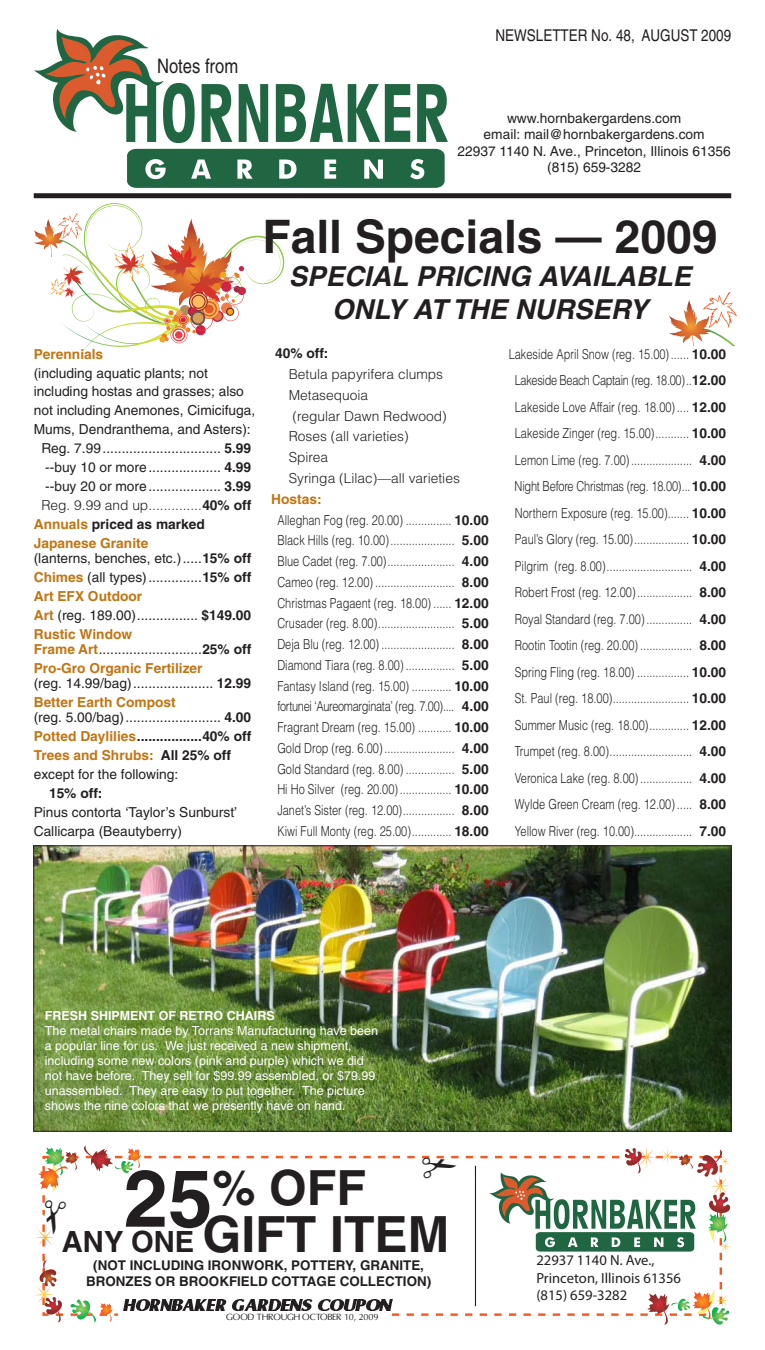
<style>
.page{position:relative;width:765px;height:1350px;background:#fff}
.page>*{position:absolute;margin:0;border:0;box-sizing:border-box;transform-origin:0 0}
.t1{font:700 50px "Helvetica";color:#231f20}
.t2{font:700 48.5px "Helvetica";color:#231f20}
.t3{font:700 46.25px "Helvetica";color:#231f20}
.t4{font:italic 700 27.5px/33px "Helvetica";color:#231f20;text-align:center}
.t5{font:20px "Helvetica";color:#231f20;scale:.83 1}
.t6{font:16.25px "Helvetica";color:#231f20;scale:.83 1}
.t7{font:14.62px/17.5px "Myriad Pro";color:#231f20}
.t8{font:300 13.75px/26.5px "Helvetica";color:#231f20;scale:.8 1}
.t9{font:13.75px/18.9px "Helvetica";color:#231f20}
.t10{font:300 13.75px/20.8px "Helvetica";color:#231f20}
.t11{font:700 13.75px/18.9px "Helvetica";color:#c17514}
.t12{font:700 13.75px "Helvetica";color:#231f20}
.t13{font:700 13.38px/16.1px "Helvetica";color:#231f20;text-align:center}
.t14{font:12.5px/15px "Helvetica";color:#fff}
.t15{font:700 12.5px "Helvetica";color:#fff}
.t16{font:8.5px "Omni";color:#231f20}
.s1{font-weight:700}
.s2{color:#c17514}
.s3{font-weight:700;color:#c17514}
.s4{font-weight:400;color:#231f20}
.s5{color:#231f20}
.s6{font-size:79.75px}
.s7{font-size:29.25px}
</style>
<div class="page">
<svg style="left:669px;top:292px;width:68px;height:54px"></svg>
<svg style="left:202px;top:84px;width:30px;height:58px"></svg>
<svg style="left:239px;top:84px;width:29px;height:58px"></svg>
<svg style="left:276px;top:84px;width:134px;height:58px"></svg>
<svg style="left:417px;top:84px;width:31px;height:58px"></svg>
<svg style="left:127px;top:149px;width:318px;height:39px;background:#3e7a5b"></svg>
<svg style="left:34px;top:29px;width:161px;height:114px"></svg>
<div style="left:34px;top:193px;width:697px;height:5px;background:#231f20"></div>
<svg style="left:34px;top:203px;width:251px;height:150px"></svg>
<img style="left:35px;top:847px;width:695px;height:283px">
<div style="left:42px;top:1156px;width:680px;height:160px;background:#fff;border:2px dashed #f15a22"></div>
<div style="left:640px;top:1315px;width:11px;height:11px;background:#fff"></div>
<svg style="left:38px;top:1145px;width:106px;height:48px"></svg>
<svg style="left:647px;top:1275px;width:82px;height:50px"></svg>
<div style="left:118px;top:1309px;width:269px;height:10px;background:#fff"></div>
<svg style="left:123px;top:1300px;width:189px;height:19px"></svg>
<img style="left:317px;top:1300px;width:26px;height:11px">
<svg style="left:343px;top:1300px;width:23px;height:11px"></svg>
<img style="left:366px;top:1300px;width:14px;height:11px">
<svg style="left:380px;top:1300px;width:12px;height:11px"></svg>
<svg style="left:489px;top:1146px;width:242px;height:107px"></svg>
<hr style="left:475px;top:1166px;width:1px;height:140px;background:#231f20">
<svg style="left:35px;top:1200px;width:81px;height:123px"></svg>
<svg style="left:423px;top:1157px;width:34px;height:2px"></svg>
<h3 class="t5" style="left:157px;top:54px;width:99px">Notes from</h3>
<p class="t6" style="left:495px;top:26px;width:286px">NEWSLETTER No. 48, AUGUST 2009</p>
<p class="t9" style="left:458px;top:109px;width:275px;line-height:16.5px;text-align:center">www.hornbakergardens.com<br>email: mail@hornbakergardens.com<br>22937 1140 N. Ave., Princeton, Illinois 61356 (815) 659-3282</p>
<p class="t11" style="left:34px;top:344px;width:71px">Perennials</p>
<p class="t9" style="left:34px;top:363px;width:176px">(including aquatic plants; not</p>
<p class="t9" style="left:34px;top:382px;width:212px">including hostas and grasses; also</p>
<p class="t9" style="left:34px;top:401px;width:223px">not including Anemones, Cimicifuga,</p>
<p class="t9" style="left:34px;top:420px;width:219px">Mums, Dendranthema, and Asters):</p>
<p class="t9" style="left:41px;top:439px;width:211px">Reg. 7.99............................... <span class="s1">5.99</span></p>
<p class="t9" style="left:45px;top:458px;width:208px">--buy 10 or more................... <span class="s1">4.99</span></p>
<p class="t9" style="left:45px;top:477px;width:208px">--buy 20 or more................... <span class="s1">3.99</span></p>
<p class="t10" style="left:41px;top:494px;width:211px">Reg. 9.99 and up..............<span class="s1">40% off</span></p>
<p class="t12" style="left:34px;top:516px;width:173px"><span class="s2">Annuals</span> priced as marked</p>
<p class="t11" style="left:34px;top:533px;width:116px">Japanese Granite</p>
<p class="t9" style="left:34px;top:549px;width:219px">(lanterns, benches, etc.).....<span class="s1">15% off<br></span><span class="s3">Chimes</span> (all types)..............<span class="s1">15% off<br></span><span class="s3">Art EFX Outdoor<br>Art</span> (reg. 189.00)................ <span class="s1">$149.00<br></span><span class="s3">Rustic Window</span></p>
<p class="t11" style="left:34px;top:640px;width:219px">Frame Art<span class="s4">...........................</span><span class="s5">25% off<br></span>Pro-Gro Organic Fertilizer</p>
<p class="t9" style="left:34px;top:674px;width:219px">(reg. 14.99/bag)..................... <span class="s1">12.99<br></span><span class="s3">Better Earth Compost</span></p>
<p class="t9" style="left:34px;top:708px;width:219px">(reg. 5.00/bag)......................... <span class="s1">4.00<br></span><span class="s3">Potted Daylilies</span><span class="s1">.................40% off </span><span class="s3">Trees and Shrubs:</span> <span class="s1">All 25% off </span>except for the following:</p>
<p class="t12" style="left:49px;top:785px;width:55px">15% off:</p>
<p class="t9" style="left:34px;top:803px;width:205px">Pinus contorta ‘Taylor’s Sunburst’<br>Callicarpa (Beautyberry)</p>
<h3 class="t3" style="left:262px;top:209px;width:457px">Fall Specials — 2009</h3>
<h3 class="t4" style="left:289px;top:260px;width:404px">SPECIAL PRICING AVAILABLE<br>ONLY AT THE NURSERY</h3>
<p class="t12" style="left:275px;top:345px;width:55px">40% off:</p>
<p class="t10" style="left:289px;top:364px;width:173px">Betula papyrifera clumps<br>Metasequoia<br>(regular Dawn Redwood)<br>Roses (all varieties)<br>Spirea<br>Syringa (Lilac)—all varieties</p>
<p class="t8" style="left:277px;top:488px;width:266px;line-height:20.8px;text-indent:-6px"><span class="s3">Hostas:<br></span>Alleghan Fog (reg. 20.00) ............... <span class="s1">10.00<br></span>Black Hills (reg. 10.00)..................... <span class="s1">5.00<br></span>Blue Cadet (reg. 7.00)...................... <span class="s1">4.00<br></span>Cameo (reg. 12.00) .......................... <span class="s1">8.00<br></span>Christmas Pagaent (reg. 18.00) ...... <span class="s1">12.00<br></span>Crusader (reg. 8.00)......................... <span class="s1">5.00<br></span>Deja Blu (reg. 12.00) ........................ <span class="s1">8.00<br></span>Diamond Tiara (reg. 8.00) ................ <span class="s1">5.00<br></span>Fantasy Island (reg. 15.00) ............. <span class="s1">10.00 </span>fortunei ‘Aureomarginata’ (reg. 7.00).... <span class="s1">4.00<br></span>Fragrant Dream (reg. 15.00) ........... <span class="s1">10.00<br></span>Gold Drop (reg. 6.00)....................... <span class="s1">4.00<br></span>Gold Standard (reg. 8.00) ................ <span class="s1">5.00<br></span>Hi Ho Silver (reg. 20.00)................. <span class="s1">10.00<br></span>Janet’s Sister (reg. 12.00)................. <span class="s1">8.00<br></span>Kiwi Full Monty (reg. 25.00)............. <span class="s1">18.00</span></p>
<p class="t8" style="left:509px;top:340px;width:273px;text-align:center">Lakeside April Snow (reg. 15.00)...... <span class="s1">10.00<br></span>Lakeside Beach Captain (reg. 18.00)..<span class="s1">12.00<br></span>Lakeside Love Affair (reg. 18.00).... <span class="s1">12.00<br></span>Lakeside Zinger (reg. 15.00)........... <span class="s1">10.00<br></span>Lemon Lime (reg. 7.00).................... <span class="s1">4.00<br></span>Night Before Christmas (reg. 18.00)...<span class="s1">10.00<br></span>Northern Exposure (reg. 15.00)....... <span class="s1">10.00<br></span>Paul’s Glory (reg. 15.00).................. <span class="s1">10.00<br></span>Pilgrim (reg. 8.00)............................ <span class="s1">4.00<br></span>Robert Frost (reg. 12.00).................. <span class="s1">8.00<br></span>Royal Standard (reg. 7.00)............... <span class="s1">4.00<br></span>Rootin Tootin (reg. 20.00) ................. <span class="s1">8.00<br></span>Spring Fling (reg. 18.00) ................. <span class="s1">10.00<br></span>St. Paul (reg. 18.00)......................... <span class="s1">10.00<br></span>Summer Music (reg. 18.00)............. <span class="s1">12.00<br></span>Trumpet (reg. 8.00)........................... <span class="s1">4.00<br></span>Veronica Lake (reg. 8.00)................. <span class="s1">4.00<br></span>Wylde Green Cream (reg. 12.00) ..... <span class="s1">8.00<br></span>Yellow River (reg. 10.00)................... <span class="s1">7.00</span></p>
<p class="t15" style="left:45px;top:1008px;width:231px">FRESH SHIPMENT OF RETRO CHAIRS</p>
<p class="t14" style="left:45px;top:1023px;width:335px">The metal chairs made by Torrans Manufacturing have been a popular line for us. We just received a new shipment, including some new colors (pink and purple) which we did not have before. They sell for $99.99 assembled, or $79.99 unassembled. They are easy to put together. The picture shows the nine colors that we presently have on hand.</p>
<h2 class="t2" style="left:124px;top:1158px;width:244px"><span class="s6">25</span>% OFF</h2>
<h1 class="t1" style="left:62px;top:1204px;width:389px"><span class="s7">ANY ONE</span> GIFT ITEM</h1>
<p class="t13" style="left:86px;top:1257px;width:347px">(NOT INCLUDING IRONWORK, POTTERY, GRANITE,<br>BRONZES OR BROOKFIELD COTTAGE COLLECTION)</p>
<p class="t16" style="left:226px;top:1311px;width:154px">GOOD THROUGH OCTOBER 10, 2009</p>
<p class="t7" style="left:536px;top:1251px;width:146px">22937 1140 N. Ave.,<br>Princeton, Illinois 61356 (815) 659-3282</p>
</div>
